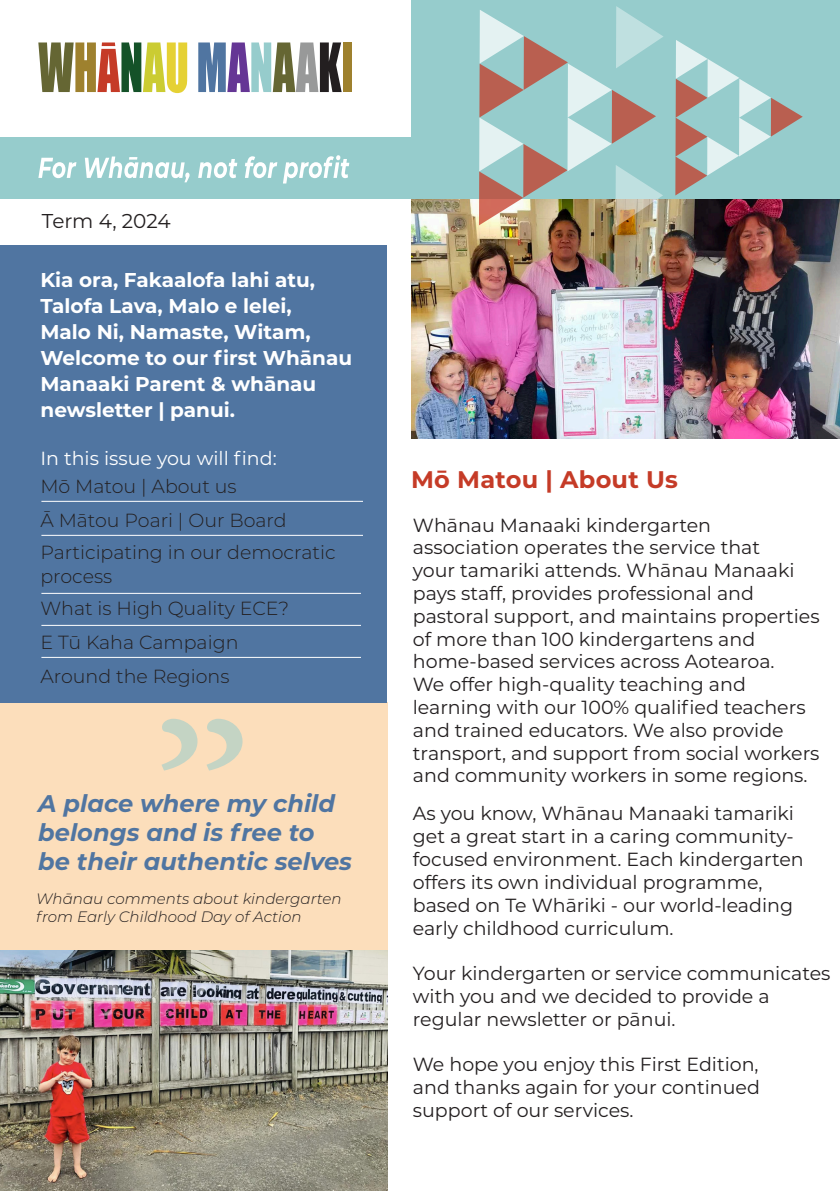
<style>
.page{position:relative;width:840px;height:1191px;background:#fff}
.page>*{position:absolute;margin:0;border:0;box-sizing:border-box;transform-origin:0 0}
.t1{font:italic 700 24px/28.8px "Montserrat";color:#5075a1}
.t2{font:700 24px "Montserrat";letter-spacing:.01em;color:#c53b27}
.t3{font:700 20px/26px "Montserrat";color:#fff}
.t4{font:20px "Montserrat";letter-spacing:-.005em;color:#231f20}
.t5{font:19px/22.8px "Montserrat";color:#231f20}
.t6{font:300 19px/24px "Montserrat";color:#231f20}
.t7{font:19px "Montserrat";color:#fff}
.t8{font:italic 300 15px/18px "Montserrat";color:#231f20}
</style>
<div class="page">
<div style="left:0;top:702px;width:387px;height:248px;background:#fcdebb"></div>
<div style="left:0;top:137px;width:414px;height:61px;background:#96cccc"></div>
<img style="left:411px;top:198px;width:428px;height:241px">
<svg style="left:38px;top:155px;width:311px;height:28px"></svg>
<div style="left:1px;top:245px;width:386px;height:457px;background:#5075a1"></div>
<svg style="left:38px;top:42px;width:149px;height:51px"></svg>
<svg style="left:198px;top:42px;width:143px;height:50px"></svg>
<div style="left:343px;top:42px;width:9px;height:50px;background:#9e812e"></div>
<div style="left:411px;top:0;width:428px;height:198px;background:#96cccc"></div>
<svg style="left:675px;top:40px;width:127px;height:155px"></svg>
<svg style="left:162px;top:718px;width:80px;height:52px"></svg>
<hr style="left:41px;top:501px;width:322px;height:1px;background:#fff">
<hr style="left:41px;top:535px;width:322px;height:1px;background:#fff">
<hr style="left:41px;top:593px;width:320px;height:1px;background:#fff">
<hr style="left:41px;top:625px;width:320px;height:1px;background:#fff">
<hr style="left:41px;top:657px;width:320px;height:1px;background:#fff">
<img style="left:0;top:950px;width:387px;height:241px">
<svg style="left:478px;top:6px;width:185px;height:221px"></svg>
<p class="t4" style="left:42px;top:207px;width:130px">Term 4, 2024</p>
<p class="t3" style="left:40px;top:266px;width:313px">Kia ora, Fakaalofa lahi atu,<br>Talofa Lava, Malo e lelei,<br>Malo Ni, Namaste, Witam,<br>Welcome to our first Whānau<br>Manaaki Parent &amp; whānau newsletter | panui.</p>
<p class="t7" style="left:40px;top:445px;width:238px">In this issue you will find:</p>
<p class="t6" style="left:40px;top:474px;width:198px">Mō Matou | About us</p>
<p class="t6" style="left:40px;top:508px;width:247px">Ā Mātou Poari | Our Board</p>
<p class="t6" style="left:40px;top:540px;width:296px">Participating in our democratic process</p>
<p class="t6" style="left:40px;top:596px;width:250px">What is High Quality ECE?</p>
<p class="t6" style="left:40px;top:630px;width:199px">E Tū Kaha Campaign</p>
<p class="t6" style="left:40px;top:664px;width:190px">Around the Regions</p>
<p class="t1" style="left:38px;top:787px;width:315px">A place where my child belongs and is free to be their authentic selves</p>
<p class="t8" style="left:36px;top:889px;width:307px">Whānau comments about kindergarten from Early Childhood Day of Action</p>
<p class="t2" style="left:411px;top:462px;width:268px">Mō Matou | About Us</p>
<p class="t5" style="left:412px;top:513px;width:408px">Whānau Manaaki kindergarten association operates the service that<br>your tamariki attends. Whānau Manaaki pays staff, provides professional and pastoral support, and maintains properties of more than 100 kindergartens and home-based services across Aotearoa.<br>We offer high-quality teaching and learning with our 100% qualified teachers and trained educators. We also provide transport, and support from social workers and community workers in some regions.</p>
<p class="t5" style="left:412px;top:801px;width:382px">As you know, Whānau Manaaki tamariki</p>
<p class="t5" style="left:412px;top:824px;width:392px">get a great start in a caring community&shy;focused environment. Each kindergarten offers its own individual programme, based on Te Whāriki - our world-leading early childhood curriculum.</p>
<p class="t5" style="left:412px;top:961px;width:419px">Your kindergarten or service communicates with you and we decided to provide a regular newsletter or pānui.</p>
<p class="t5" style="left:412px;top:1052px;width:348px;text-align:justify">We hope you enjoy this First Edition, and thanks again for your continued support of our services.</p>
</div>
